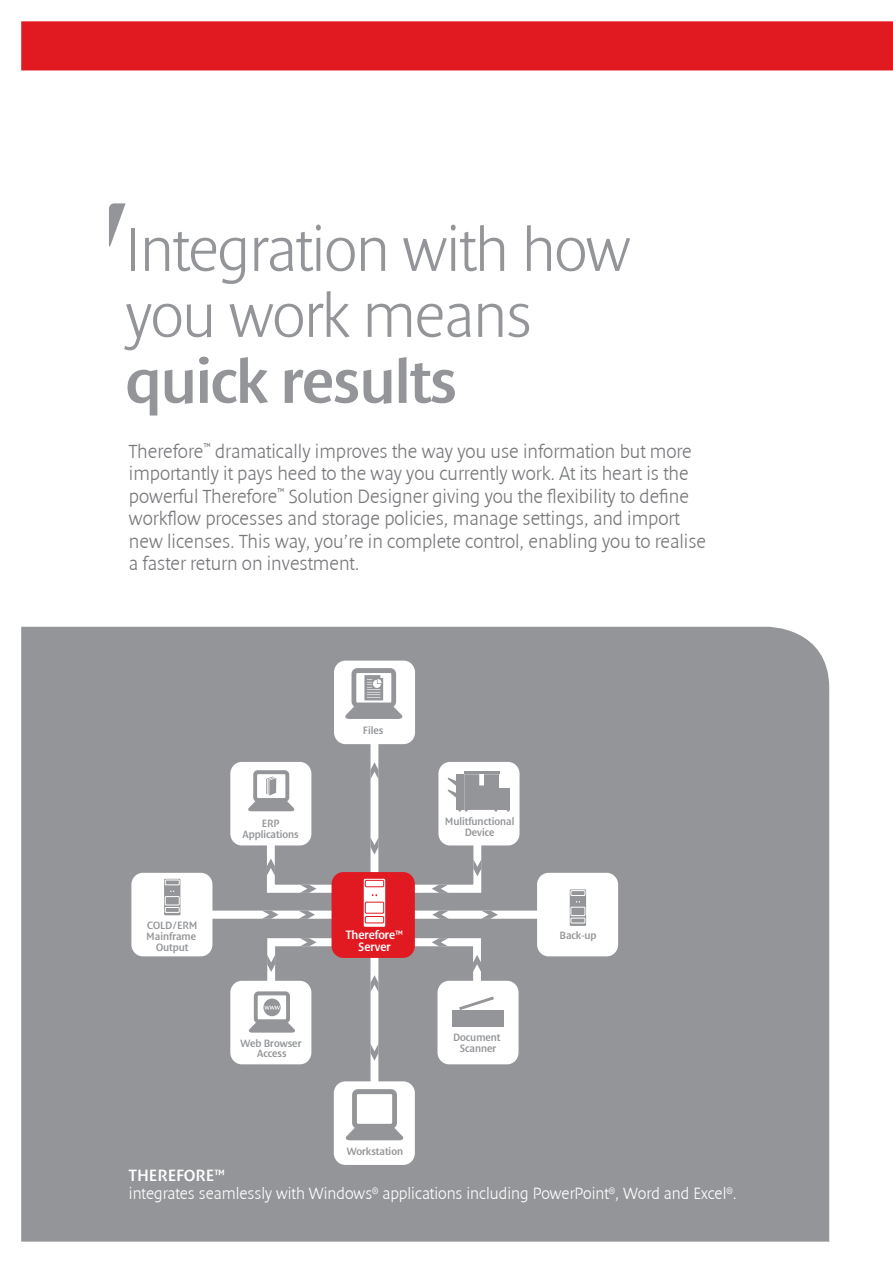
<style>
.page{position:relative;width:893px;height:1263px;background:#fff}
.page>*{position:absolute;margin:0;border:0;box-sizing:border-box;transform-origin:0 0}
.t1{font:300 63px/66px "Denda New";letter-spacing:-.02em;color:#939598}
.t2{font:63px "Denda New";letter-spacing:-.02em;color:#939598}
.t3{font:300 19.5px/22.5px "Denda New";color:#77787b}
.t4{font:300 16.5px/18px "Denda New";color:#fff}
.t5{font:600 12.3px/11.7px "Denda New";color:#fff;text-align:center}
.t6{font:10.8px/10.8px "Denda New";color:#939598;text-align:center}
.s1{font-weight:400}
</style>
<div class="page">
<div style="left:21px;top:627px;width:808px;height:615px;background:#939598"></div>
<div style="left:370px;top:741px;width:8px;height:343px;background:#fff"></div>
<div style="left:208px;top:911px;width:125px;height:8px;background:#fff"></div>
<div style="left:414px;top:911px;width:133px;height:8px;background:#fff"></div>
<div style="left:331px;top:872px;width:84px;height:86px;background:#e11a22;border-radius:12px"></div>
<svg style="left:364px;top:879px;width:21px;height:48px"></svg>
<div style="left:365px;top:880px;width:19px;height:7px;background:#fff"></div>
<div style="left:365px;top:880px;width:19px;height:7px;border:1px solid #e11a22"></div>
<div style="left:365px;top:902px;width:19px;height:11px;background:#fff"></div>
<div style="left:365px;top:902px;width:19px;height:11px;border:1px solid #e11a22"></div>
<div style="left:365px;top:917px;width:19px;height:6px;background:#fff"></div>
<div style="left:365px;top:916px;width:19px;height:7px;border:1px solid #e11a22"></div>
<svg style="left:334px;top:661px;width:81px;height:83px"></svg>
<div style="left:334px;top:1081px;width:81px;height:84px;background:#fff;border-radius:12px"></div>
<div style="left:352px;top:1089px;width:45px;height:40px;border:5px solid #939598;border-radius:3px"></div>
<svg style="left:345px;top:1126px;width:59px;height:14px"></svg>
<div style="left:131px;top:873px;width:81px;height:83px;background:#fff;border-radius:12px"></div>
<svg style="left:164px;top:879px;width:16px;height:36px"></svg>
<div style="left:165px;top:880px;width:14px;height:5px;background:#939598"></div>
<div style="left:165px;top:880px;width:15px;height:5px;border:1px solid #fff"></div>
<div style="left:165px;top:897px;width:14px;height:8px;background:#939598"></div>
<div style="left:165px;top:896px;width:15px;height:9px;border:1px solid #fff"></div>
<hr style="left:165px;top:908px;width:14px;height:4px;background:#939598">
<div style="left:165px;top:907px;width:15px;height:6px;border:1px solid #fff"></div>
<div style="left:437px;top:981px;width:81px;height:83px;background:#fff;border-radius:12px"></div>
<div style="left:452px;top:1011px;width:8px;height:16px;background:#939598"></div>
<div style="left:496px;top:1011px;width:7px;height:16px;background:#939598"></div>
<div style="left:460px;top:1011px;width:35px;height:16px;background:#939598"></div>
<div style="left:438px;top:762px;width:81px;height:83px;background:#fff;border-radius:12px"></div>
<div style="left:499px;top:788px;width:11px;height:22px;background:#939598"></div>
<hr style="left:464px;top:771px;width:35px;height:3px;background:#939598">
<svg style="left:447px;top:774px;width:52px;height:38px"></svg>
<div style="left:230px;top:762px;width:81px;height:83px;background:#fff;border-radius:12px"></div>
<div style="left:253px;top:770px;width:36px;height:32px;border:4px solid #939598;border-radius:3px"></div>
<svg style="left:248px;top:776px;width:47px;height:35px"></svg>
<svg style="left:370px;top:975px;width:8px;height:17px"></svg>
<svg style="left:370px;top:1044px;width:8px;height:17px"></svg>
<svg style="left:298px;top:911px;width:17px;height:8px"></svg>
<svg style="left:262px;top:911px;width:16px;height:8px"></svg>
<svg style="left:481px;top:911px;width:17px;height:8px"></svg>
<svg style="left:432px;top:911px;width:17px;height:8px"></svg>
<svg style="left:370px;top:837px;width:8px;height:18px"></svg>
<svg style="left:370px;top:762px;width:8px;height:17px"></svg>
<svg style="left:404px;top:835px;width:81px;height:62px"></svg>
<svg style="left:404px;top:934px;width:90px;height:76px"></svg>
<svg style="left:263px;top:835px;width:81px;height:62px"></svg>
<svg style="left:263px;top:934px;width:81px;height:61px"></svg>
<div style="left:230px;top:981px;width:81px;height:83px;background:#fff;border-radius:12px"></div>
<div style="left:254px;top:991px;width:36px;height:32px;border:4px solid #939598;border-radius:3px"></div>
<svg style="left:248px;top:1021px;width:47px;height:12px"></svg>
<div style="left:263px;top:999px;width:18px;height:17px;background:#939598;border-radius:50%"></div>
<svg style="left:264px;top:1006px;width:16px;height:4px"></svg>
<div style="left:537px;top:873px;width:81px;height:83px;background:#fff;border-radius:12px"></div>
<svg style="left:570px;top:889px;width:16px;height:37px"></svg>
<div style="left:571px;top:891px;width:14px;height:5px;background:#939598"></div>
<div style="left:571px;top:890px;width:14px;height:6px;border:1px solid #fff"></div>
<div style="left:571px;top:907px;width:14px;height:9px;background:#939598"></div>
<div style="left:571px;top:907px;width:14px;height:9px;border:1px solid #fff"></div>
<div style="left:571px;top:918px;width:14px;height:5px;background:#939598"></div>
<div style="left:571px;top:918px;width:14px;height:5px;border:1px solid #fff"></div>
<svg style="left:21px;top:21px;width:872px;height:226px"></svg>
<h1 class="t1" style="left:126px;top:217px;width:506px">Integration with how you work means</h1>
<h1 class="t2" style="left:126px;top:348px;width:333px">quick results</h1>
<p class="t3" style="left:129px;top:440px;width:579px">Therefore<sup>™</sup> dramatically improves the way you use information but more importantly it pays heed to the way you currently work. At its heart is the powerful Therefore<sup>™</sup> Solution Designer giving you the flexibility to define workflow processes and storage policies, manage settings, and import new licenses. This way, you’re in complete control, enabling you to realise a faster return on investment.</p>
<p class="t6" style="left:146px;top:921px;width:53px">COLD/ERM<br>Mainframe<br>Output</p>
<p class="t6" style="left:242px;top:819px;width:58px">ERP<br>Applications</p>
<p class="t6" style="left:240px;top:1039px;width:62px">Web Browser<br>Access</p>
<p class="t6" style="left:363px;top:726px;width:22px">Files</p>
<p class="t5" style="left:346px;top:929px;width:59px">Therefore™<br>Server</p>
<p class="t6" style="left:347px;top:1147px;width:58px">Workstation</p>
<p class="t6" style="left:445px;top:817px;width:71px">Mulitfunctional<br>Device</p>
<p class="t6" style="left:453px;top:1033px;width:49px">Document<br>Scanner</p>
<p class="t6" style="left:559px;top:932px;width:39px">Back-up</p>
<p class="t4" style="left:129px;top:1167px;width:609px"><span class="s1">THEREFORE™<br></span>integrates seamlessly with Windows<sup>®</sup> applications including PowerPoint<sup>®</sup>, Word and Excel<sup>®</sup>.</p>
</div>
